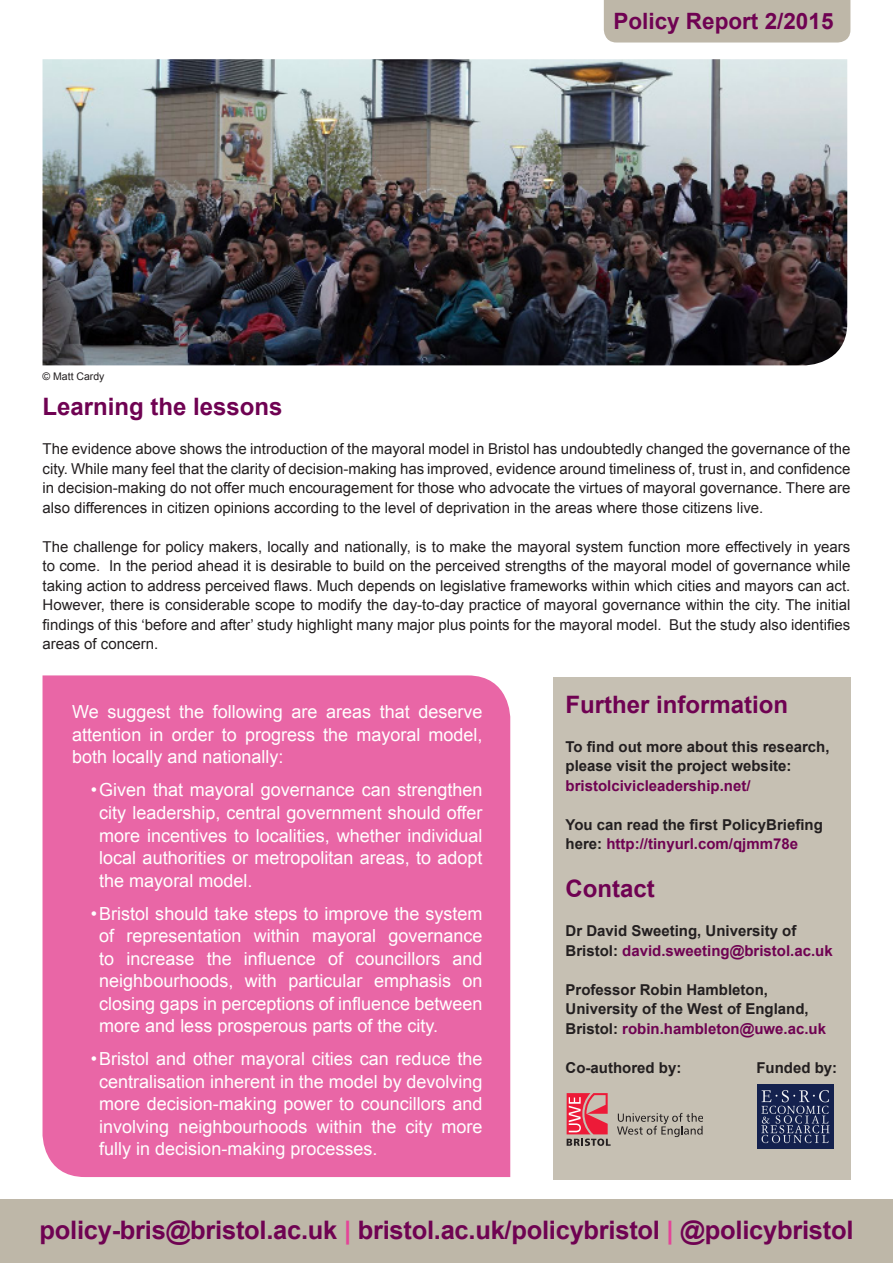
<style>
.page{position:relative;width:893px;height:1263px;background:#fff}
.page>*{position:absolute;margin:0;border:0;box-sizing:border-box;transform-origin:0 0}
.t1{font:700 25.5px "Arial";letter-spacing:-.01em;color:#6f0252}
.Side_head{font:700 24px "Arial";color:#6f0252}
.Body_head{font:700 24px "Arial";color:#6f0252}
.Body_head-2{font:700 22.5px "Arial";color:#6f0252}
.Side_bullets{font:18px/22.5px "Arial";color:#fff;text-align:justify}
.Body_text{font:15px/19.5px "Arial";color:#231f20;text-align:justify}
.Side_text{font:700 15px/19.5px "Arial";color:#231f20}
.Body_text-2{font:10.5px "Arial";color:#231f20}
.s1{color:#6f0252}
.s2{color:#e44498}
</style>
<div class="page">
<div style="left:553px;top:677px;width:297px;height:503px;background:#c6c0b3"></div>
<div style="left:0;top:1199px;width:893px;height:64px;background:#beb7a8"></div>
<div style="left:43px;top:675px;width:467px;height:502px;background:#e966a6"></div>
<svg style="left:617px;top:1113px;width:86px;height:24px"></svg>
<svg style="left:567px;top:1093px;width:44px;height:53px"></svg>
<img style="left:757px;top:1085px;width:77px;height:63px">
<img style="left:43px;top:59px;width:804px;height:306px">
<div style="left:604px;top:0;width:246px;height:43px;background:#beb7a8"></div>
<p class="Body_text-2" style="left:43px;top:369px;width:64px">© Matt Cardy</p>
<p class="Body_head-2" style="left:613px;top:6px;width:222px">Policy Report 2/2015</p>
<p class="Body_head" style="left:43px;top:391px;width:242px">Learning the lessons</p>
<p class="Body_text" style="left:43px;top:439px;width:809px">The evidence above shows the introduction of the mayoral model in Bristol has undoubtedly changed the governance of the city. While many feel that the clarity of decision-making has improved, evidence around timeliness of, trust in, and confidence in decision-making do not offer much encouragement for those who advocate the virtues of mayoral governance. There are also differences in citizen opinions according to the level of deprivation in the areas where those citizens live.</p>
<p class="Body_text" style="left:43px;top:537px;width:809px">The challenge for policy makers, locally and nationally, is to make the mayoral system function more effectively in years to come. In the period ahead it is desirable to build on the perceived strengths of the mayoral model of governance while taking action to address perceived flaws. Much depends on legislative frameworks within which cities and mayors can act.<br>However, there is considerable scope to modify the day-to-day practice of mayoral governance within the city. The initial findings of this ‘before and after’ study highlight many major plus points for the mayoral model. But the study also identifies areas of concern.</p>
<p class="Side_bullets" style="left:72px;top:701px;width:412px">We suggest the following are areas that deserve attention in order to progress the mayoral model, both locally and nationally:</p>
<p class="Side_bullets" style="left:99px;top:779px;width:385px;text-indent:-9px">•Given that mayoral governance can strengthen city leadership, central government should offer more incentives to localities, whether individual local authorities or metropolitan areas, to adopt the mayoral model.</p>
<p class="Side_bullets" style="left:99px;top:902px;width:385px;text-indent:-9px">•Bristol should take steps to improve the system of representation within mayoral governance to increase the influence of councillors and neighbourhoods, with particular emphasis on closing gaps in perceptions of influence between more and less prosperous parts of the city.</p>
<p class="Side_bullets" style="left:99px;top:1048px;width:385px;text-indent:-9px">•Bristol and other mayoral cities can reduce the centralisation inherent in the model by devolving more decision-making power to councillors and involving neighbourhoods within the city more fully in decision-making processes.</p>
<p class="Side_head" style="left:566px;top:688px;width:224px">Further information</p>
<p class="Side_text" style="left:566px;top:737px;width:265px">To find out more about this research, please visit the project website: <span class="s1">bristolcivicleadership.net/</span></p>
<p class="Side_text" style="left:566px;top:815px;width:259px">You can read the first PolicyBriefing here: <span class="s1">http://tinyurl.com/qjmm78e</span></p>
<p class="Side_head" style="left:566px;top:873px;width:91px">Contact</p>
<p class="Side_text" style="left:566px;top:922px;width:269px">Dr David Sweeting, University of<br>Bristol: <span class="s1">david.sweeting@bristol.ac.uk</span></p>
<p class="Side_text" style="left:566px;top:980px;width:262px">Professor Robin Hambleton,<br>University of the West of England,<br>Bristol: <span class="s1">robin.hambleton@uwe.ac.uk</span></p>
<p class="Side_text" style="left:566px;top:1058px;width:117px">Co-authored by:</p>
<p class="Side_text" style="left:756px;top:1058px;width:82px">Funded by:</p>
<p class="t1" style="left:40px;top:1213px;width:815px">policy-bris@bristol.ac.uk <span class="s2">|</span> bristol.ac.uk/policybristol <span class="s2">|</span> @policybristol</p>
</div>
